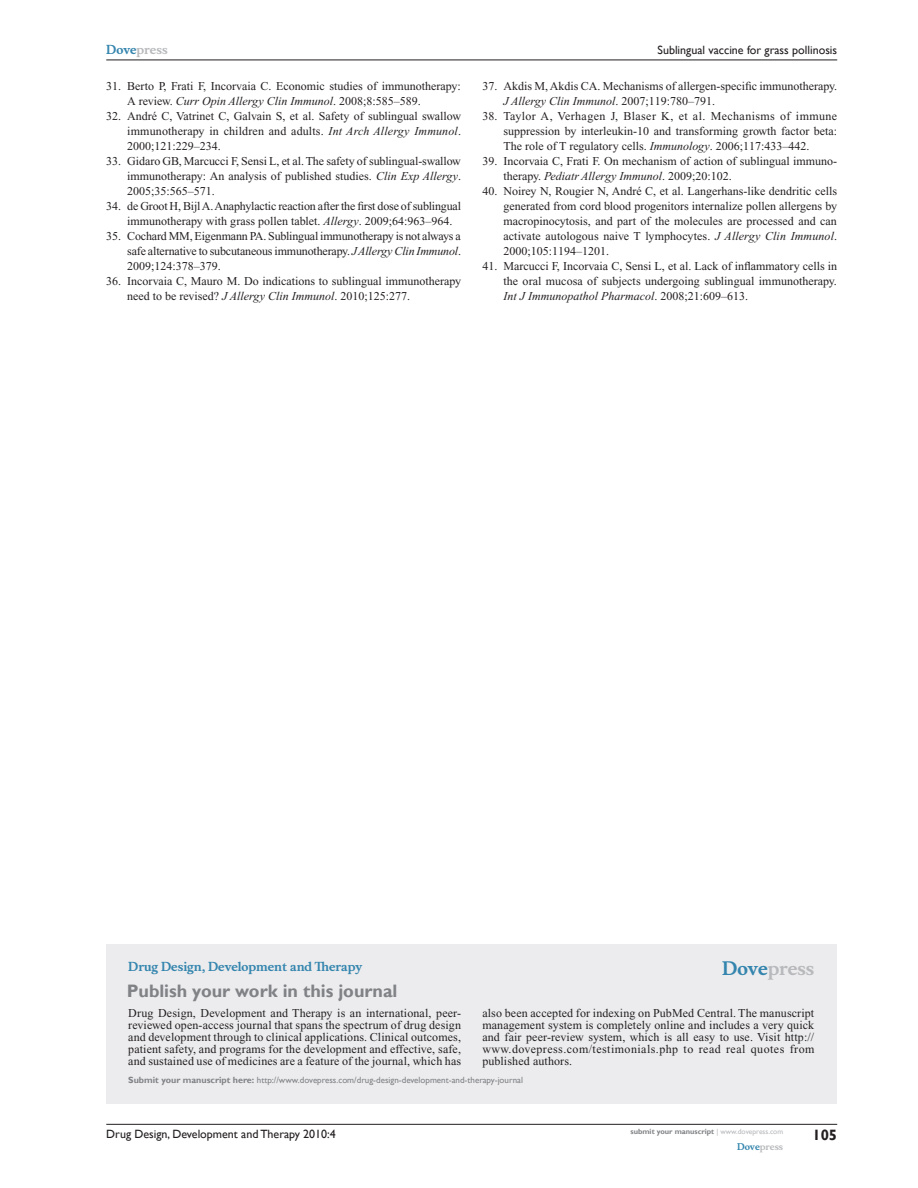
<style>
.page{position:relative;width:918px;height:1188px;background:#fff}
.page>*{position:absolute;margin:0;border:0;box-sizing:border-box;transform-origin:0 0}
.t1{font:700 18px "Gill Sans";color:#808285}
.t2{font:700 18px "Musee";color:#b8b9bc}
.t3{font:700 15px "Gill Sans";color:#231f20}
.t4{font:12px/15px "Times New Roman";color:#231f20;text-align:justify}
.t5{font:12px "Gill Sans";color:#231f20}
.t6{font:700 12px "Musee";color:#3485ae}
.t7{font:700 12px "Musee";color:#b8b9bc}
.t8{font:9px "Gill Sans";color:#808285}
.t9{font:700 9px "Musee";color:#b8b9bc}
.t10{font:700 7.5px "Gill Sans";color:#808285}
.s1{color:#3485ae}
.s2{font-style:italic}
.s3{font-weight:700}
.s4{font-weight:400;color:#b8b9bc}
</style>
<div class="page">
<div style="left:106px;top:944px;width:731px;height:159px;background:#ececee"></div>
<hr style="left:106px;top:1124px;width:731px;height:1px;background:#231f20">
<hr style="left:106px;top:60px;width:731px;height:1px;background:#231f20">
<p class="t7" style="left:106px;top:43px;width:63px"><span class="s1">Dove</span>press</p>
<p class="t4" style="left:127px;top:79px;width:335px;text-indent:-21px">31. Berto P, Frati F, Incorvaia C. Economic studies of immunotherapy:<br>A review. <span class="s2">Curr Opin Allergy Clin Immunol</span>. 2008;8:585–589.</p>
<p class="t4" style="left:127px;top:109px;width:335px;text-indent:-21px">32. André C, Vatrinet C, Galvain S, et al. Safety of sublingual swallow immunotherapy in children and adults. <span class="s2">Int Arch Allergy Immunol</span>.<br>2000;121:229–234.</p>
<p class="t4" style="left:127px;top:154px;width:335px;text-indent:-21px">33. Gidaro GB, Marcucci F, Sensi L, et al. The safety of sublingual-swallow immunotherapy: An analysis of published studies. <span class="s2">Clin Exp Allergy</span>.<br>2005;35:565–571.</p>
<p class="t4" style="left:127px;top:199px;width:335px;text-indent:-21px">34. de Groot H, Bijl A. Anaphylactic reaction after the first dose of sublingual immunotherapy with grass pollen tablet. <span class="s2">Allergy</span>. 2009;64:963–964.</p>
<p class="t4" style="left:127px;top:229px;width:335px;text-indent:-21px">35. Cochard MM, Eigenmann PA. Sublingual immunotherapy is not always a safe alternative to subcutaneous immunotherapy. <span class="s2">J Allergy Clin Immunol</span>.<br>2009;124:378–379.</p>
<p class="t4" style="left:127px;top:274px;width:335px;text-indent:-21px">36. Incorvaia C, Mauro M. Do indications to sublingual immunotherapy need to be revised? <span class="s2">J Allergy Clin Immunol</span>. 2010;125:277.</p>
<p class="t5" style="left:658px;top:43px;width:181px">Sublingual vaccine for grass pollinosis</p>
<p class="t4" style="left:503px;top:79px;width:335px;text-indent:-21px">37. Akdis M, Akdis CA. Mechanisms of allergen-specific immunotherapy.<br><span class="s2">J Allergy Clin Immunol</span>. 2007;119:780–791.</p>
<p class="t4" style="left:503px;top:109px;width:335px;text-indent:-21px">38. Taylor A, Verhagen J, Blaser K, et al. Mechanisms of immune suppression by interleukin-10 and transforming growth factor beta:<br>The role of T regulatory cells. <span class="s2">Immunology</span>. 2006;117:433–442.</p>
<p class="t4" style="left:503px;top:154px;width:335px;text-indent:-21px">39. Incorvaia C, Frati F. On mechanism of action of sublingual immuno&shy;therapy. <span class="s2">Pediatr Allergy Immunol</span>. 2009;20:102.</p>
<p class="t4" style="left:503px;top:184px;width:335px;text-indent:-21px">40. Noirey N, Rougier N, André C, et al. Langerhans-like dendritic cells generated from cord blood progenitors internalize pollen allergens by macropinocytosis, and part of the molecules are processed and can activate autologous naive T lymphocytes. <span class="s2">J Allergy Clin Immunol</span>.<br>2000;105:1194–1201.</p>
<p class="t4" style="left:503px;top:259px;width:335px;text-indent:-21px">41. Marcucci F, Incorvaia C, Sensi L, et al. Lack of inflammatory cells in the oral mucosa of subjects undergoing sublingual immunotherapy.<br><span class="s2">Int J Immunopathol Pharmacol</span>. 2008;21:609–613.</p>
<p class="t6" style="left:128px;top:959px;width:236px">Drug Design, Development and Therapy</p>
<h1 class="t1" style="left:127px;top:980px;width:272px">Publish your work in this journal</h1>
<h1 class="t2" style="left:722px;top:958px;width:94px"><span class="s1">Dove</span>press</h1>
<p class="t4" style="left:128px;top:1007px;width:334px;line-height:12px">Drug Design, Development and Therapy is an international, peer&shy;reviewed open-access journal that spans the spectrum of drug design and development through to clinical applications. Clinical outcomes, patient safety, and programs for the development and effective, safe, and sustained use of medicines are a feature of the journal, which has</p>
<p class="t4" style="left:482px;top:1007px;width:334px;line-height:12px">also been accepted for indexing on PubMed Central. The manuscript management system is completely online and includes a very quick and fair peer-review system, which is all easy to use. Visit http:// www.dovepress.com/testimonials.php to read real quotes from published authors.</p>
<p class="t8" style="left:128px;top:1075px;width:396px"><span class="s3">Submit your manuscript here:</span> http://www.dovepress.com/drug-design-development-and-therapy-journal</p>
<p class="t5" style="left:106px;top:1127px;width:231px">Drug Design, Development and Therapy 2010:4</p>
<p class="t10" style="left:631px;top:1127px;width:154px">submit your manuscript <span class="s4">| www.dovepress.com</span></p>
<p class="t9" style="left:737px;top:1141px;width:48px"><span class="s1">Dove</span>press</p>
<p class="t3" style="left:812px;top:1126px;width:26px">105</p>
</div>
